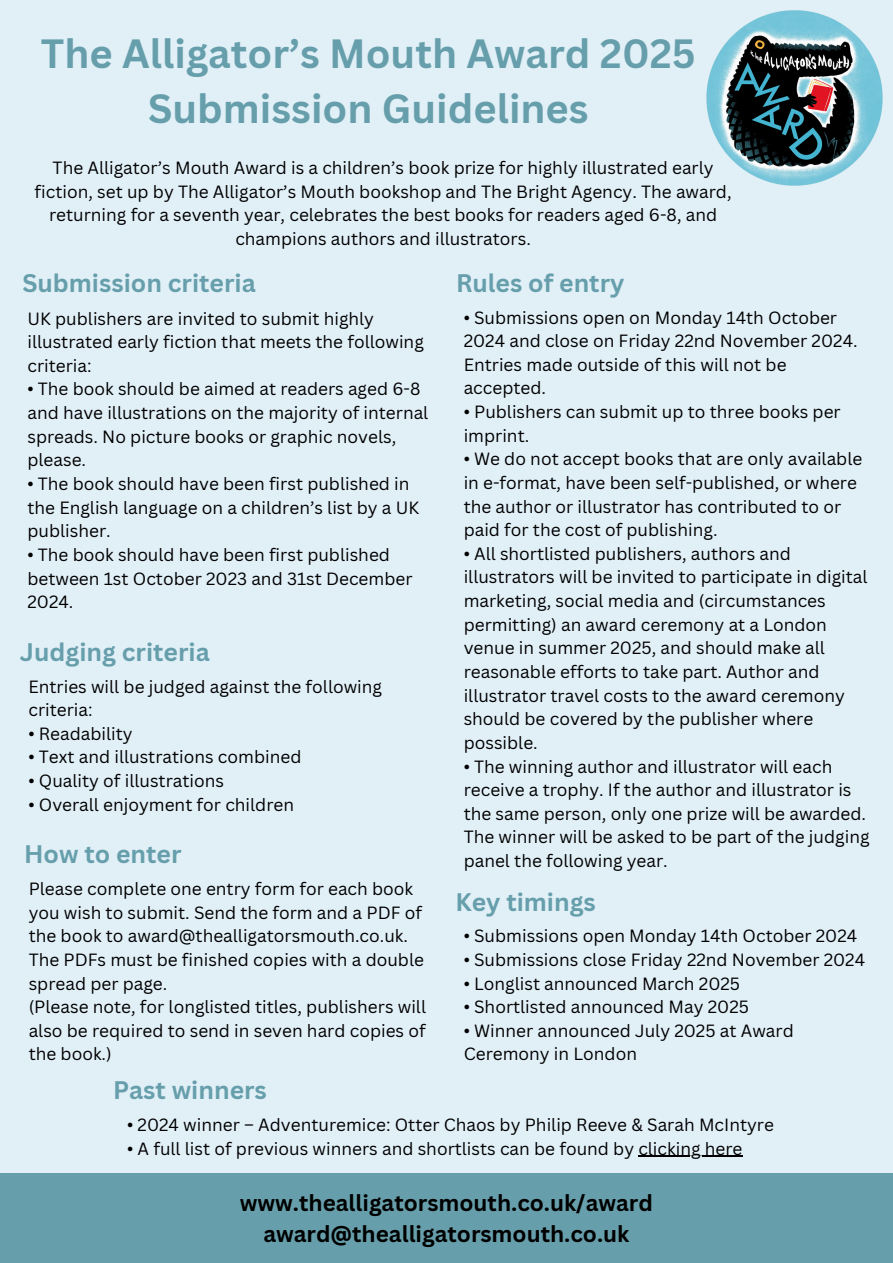
<style>
.page{position:relative;width:893px;height:1263px;background:#e1eff7}
.page>*{position:absolute;margin:0;border:0;box-sizing:border-box;transform-origin:0 0}
.t1{font:700 39.75px/55.1px "Canva Sans";color:#669fab;text-align:center}
.t2{font:700 24.75px "Canva Sans";color:#669fab}
.t3{font:700 22.5px/31.5px "Canva Sans";color:#000;text-align:center}
.t4{font:17.25px/23.6px "Canva Sans";color:#000}
</style>
<div class="page">
<img style="left:706px;top:10px;width:177px;height:176px">
<div style="left:0;top:1174px;width:893px;height:89px;background:#669fab"></div>
<hr style="left:638px;top:1155px;width:104px;height:2px;background:#000">
<h2 class="t1" style="left:41px;top:25px;width:656px">The Alligator’s Mouth Award 2025<br>Submission Guidelines</h2>
<p class="t4" style="left:35px;top:155px;width:698px;text-align:center">The Alligator’s Mouth Award is a children’s book prize for highly illustrated early fiction, set up by The Alligator’s Mouth bookshop and The Bright Agency. The award, returning for a seventh year, celebrates the best books for readers aged 6-8, and champions authors and illustrators.</p>
<p class="t2" style="left:22px;top:265px;width:235px">Submission criteria</p>
<p class="t4" style="left:27px;top:306px;width:398px">UK publishers are invited to submit highly illustrated early fiction that meets the following criteria:</p>
<p class="t4" style="left:27px;top:377px;width:402px">• The book should be aimed at readers aged 6-8 and have illustrations on the majority of internal spreads. No picture books or graphic novels, please.</p>
<p class="t4" style="left:27px;top:471px;width:393px">• The book should have been first published in the English language on a children’s list by a UK publisher.</p>
<h2 class="t4" style="left:27px;top:542px;width:386px">• The book should have been first published between 1st October 2023 and 31st December<br>2024.</h2>
<p class="t2" style="left:20px;top:634px;width:191px">Judging criteria</p>
<p class="t4" style="left:28px;top:674px;width:355px">Entries will be judged against the following criteria:</p>
<h2 class="t4" style="left:28px;top:721px;width:106px">• Readability</h2>
<p class="t4" style="left:28px;top:745px;width:274px">• Text and illustrations combined</p>
<p class="t4" style="left:28px;top:768px;width:197px">• Quality of illustrations</p>
<p class="t4" style="left:28px;top:792px;width:267px">• Overall enjoyment for children</p>
<p class="t2" style="left:24px;top:837px;width:159px">How to enter</p>
<p class="t4" style="left:29px;top:876px;width:397px">Please complete one entry form for each book you wish to submit. Send the form and a PDF of the book to award@thealligatorsmouth.co.uk.<br>The PDFs must be finished copies with a double spread per page.</p>
<h2 class="t4" style="left:29px;top:994px;width:399px;text-align:justify">(Please note, for longlisted titles, publishers will also be required to send in seven hard copies of the book.)</h2>
<p class="t2" style="left:456px;top:265px;width:170px">Rules of entry</p>
<p class="t4" style="left:464px;top:305px;width:395px">• Submissions open on Monday 14th October 2024 and close on Friday 22nd November 2024.<br>Entries made outside of this will not be accepted.</p>
<p class="t4" style="left:464px;top:400px;width:378px">• Publishers can submit up to three books per imprint.</p>
<p class="t4" style="left:464px;top:447px;width:400px">• We do not accept books that are only available in e-format, have been self-published, or where the author or illustrator has contributed to or paid for the cost of publishing.</p>
<p class="t4" style="left:464px;top:541px;width:405px">• All shortlisted publishers, authors and illustrators will be invited to participate in digital marketing, social media and (circumstances permitting) an award ceremony at a London venue in summer 2025, and should make all reasonable efforts to take part. Author and illustrator travel costs to the award ceremony should be covered by the publisher where possible.</p>
<h2 class="t4" style="left:464px;top:754px;width:407px">• The winning author and illustrator will each receive a trophy. If the author and illustrator is the same person, only one prize will be awarded.<br>The winner will be asked to be part of the judging panel the following year.</h2>
<p class="t2" style="left:455px;top:884px;width:142px">Key timings</p>
<p class="t4" style="left:464px;top:924px;width:395px">• Submissions open Monday 14th October 2024</p>
<p class="t4" style="left:464px;top:947px;width:403px">• Submissions close Friday 22nd November 2024</p>
<p class="t4" style="left:464px;top:971px;width:278px">• Longlist announced March 2025</p>
<p class="t4" style="left:464px;top:994px;width:287px">• Shortlisted announced May 2025</p>
<h2 class="t4" style="left:464px;top:1018px;width:331px">• Winner announced July 2025 at Award<br>Ceremony in London</h2>
<p class="t2" style="left:113px;top:1073px;width:155px">Past winners</p>
<p class="t4" style="left:127px;top:1112px;width:648px">• 2024 winner – Adventuremice: Otter Chaos by Philip Reeve &amp; Sarah McIntyre</p>
<h2 class="t4" style="left:127px;top:1136px;width:617px">• A full list of previous winners and shortlists can be found by clicking here</h2>
<p class="t3" style="left:240px;top:1186px;width:415px">www.thealligatorsmouth.co.uk/award award@thealligatorsmouth.co.uk</p>
</div>
